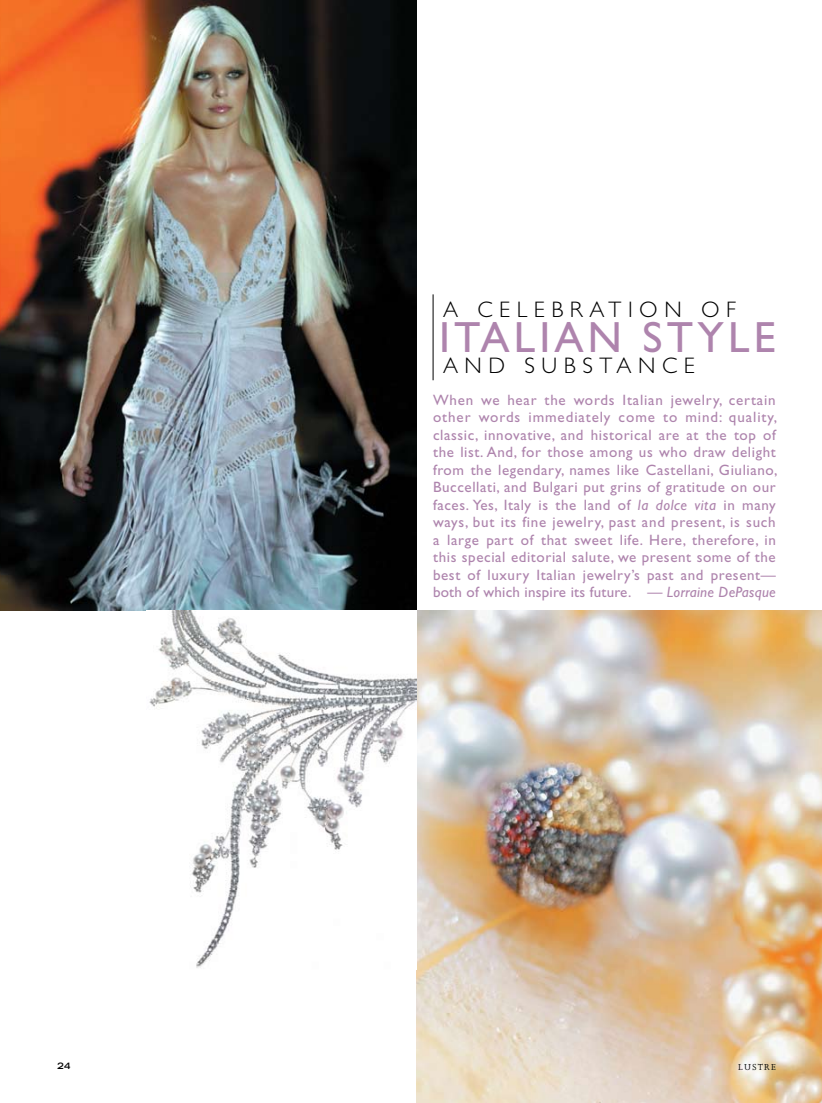
<style>
.page{position:relative;width:822px;height:1103px;background:#fff}
.page>*{position:absolute;margin:0;border:0;box-sizing:border-box;transform-origin:0 0}
.t1{font:43.75px "Gill Sans Std";letter-spacing:.095em;color:#ae84ad}
.t2{font:300 22.5px "Gill Sans Std";letter-spacing:.29em;color:#000}
.t3{font:15px/17.5px "Gill Sans Std";letter-spacing:.015em;color:#ae84ad;text-align:justify}
.t4{font:10px "Joanna MT Std";letter-spacing:.125em;color:#000}
.t5{font:700 expanded 8.75px "Trade Gothic LT Std";color:#000}
.s1{font-style:italic}
</style>
<div class="page">
<img style="left:416px;top:611px;width:405px;height:491px">
<img style="left:0;top:1px;width:416px;height:609px">
<img style="left:149px;top:610px;width:267px;height:358px">
<hr style="left:432px;top:294px;width:1px;height:86px;background:#000">
<h2 class="t2" style="left:443px;top:296px;width:294px">A CELEBRATION OF</h2>
<h1 class="t1" style="left:439px;top:312px;width:338px">ITALIAN STYLE</h1>
<h2 class="t2" style="left:443px;top:353px;width:253px">AND SUBSTANCE</h2>
<p class="t3" style="left:433px;top:391px;width:345px">When we hear the words Italian jewelry, certain other words immediately come to mind: quality, classic, innovative, and historical are at the top of the list. And, for those among us who draw delight from the legendary, names like Castellani, Giuliano, Buccellati, and Bulgari put grins of gratitude on our faces. Yes, Italy is the land of <span class="s1">la dolce vita</span> in many ways, but its fine jewelry, past and present, is such a large part of that sweet life. Here, therefore, in this special editorial salute, we present some of the best of luxury Italian jewelry’s past and present— both of which inspire its future. <span class="s1">— Lorraine DePasque</span></p>
<p class="t5" style="left:58px;top:1060px;width:14px">24</p>
<p class="t4" style="left:738px;top:1061px;width:39px">LUSTRE</p>
</div>
